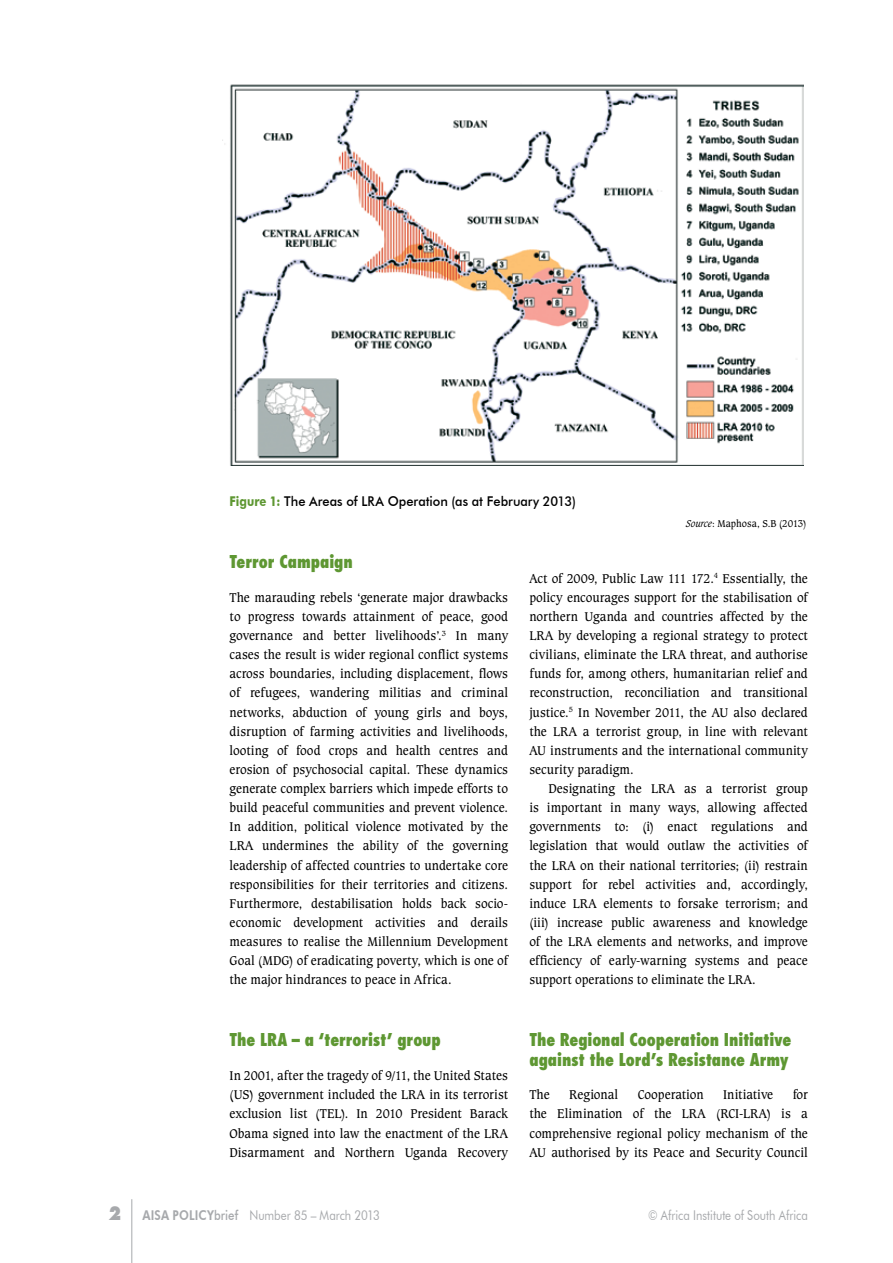
<style>
.page{position:relative;width:893px;height:1263px;background:#fff}
.page>*{position:absolute;margin:0;border:0;box-sizing:border-box;transform-origin:0 0}
.t1{font:800 condensed 17.25px/19.2px "Futura";letter-spacing:-.01em;color:#5e9732;scale:.95 1}
.t2{font:13.5px/19.2px "Caxton BT";letter-spacing:-.005em;color:#000;text-align:justify;scale:.95 1}
.t3{font:13.5px "Futura BT";color:#a7a9ac;scale:.85 1}
.t4{font:500 13.5px "Futura BT";color:#000;scale:.95 1}
.t5{font:10.5px "Caxton BT";letter-spacing:-.005em;color:#000;scale:.85 1}
.s1{font-weight:700;color:#5e9732}
.s2{font-style:italic}
.s3{font-family:"Futura";font-weight:800;font-size:18px}
.s4{font-weight:800}
.s5{font-weight:500}
</style>
<div class="page">
<hr style="left:131px;top:1199px;width:1px;height:64px;background:#a7a9ac">
<img style="left:224px;top:84px;width:580px;height:381px">
<p class="t4" style="left:230px;top:493px;width:366px"><span class="s1">Figure 1:</span> The Areas of LRA Operation (as at February 2013)</p>
<p class="t5" style="left:686px;top:516px;width:143px"><span class="s2">Source</span>: Maphosa, S.B (2013)</p>
<p class="t1" style="left:230px;top:552px;width:131px">Terror Campaign</p>
<p class="t2" style="left:230px;top:587px;width:295px">The marauding rebels ‘generate major drawbacks to progress towards attainment of peace, good governance and better livelihoods’.<sup>3</sup> In many cases the result is wider regional conflict systems across boundaries, including displacement, flows of refugees, wandering militias and criminal networks, abduction of young girls and boys, disruption of farming activities and livelihoods, looting of food crops and health centres and erosion of psychosocial capital. These dynamics generate complex barriers which impede efforts to build peaceful communities and prevent violence.<br>In addition, political violence motivated by the LRA undermines the ability of the governing leadership of affected countries to undertake core responsibilities for their territories and citizens.<br>Furthermore, destabilisation holds back socio&shy;economic development activities and derails measures to realise the Millennium Development Goal (MDG) of eradicating poverty, which is one of the major hindrances to peace in Africa.</p>
<p class="t1" style="left:230px;top:1030px;width:224px">The LRA – a ‘terrorist’ group</p>
<p class="t2" style="left:230px;top:1066px;width:295px">In 2001, after the tragedy of 9/11, the United States (US) government included the LRA in its terrorist exclusion list (TEL). In 2010 President Barack Obama signed into law the enactment of the LRA Disarmament and Northern Uganda Recovery</p>
<p class="t2" style="left:529px;top:568px;width:295px">Act of 2009, Public Law 111 172.<sup>4</sup> Essentially, the policy encourages support for the stabilisation of northern Uganda and countries affected by the LRA by developing a regional strategy to protect civilians, eliminate the LRA threat, and authorise funds for, among others, humanitarian relief and reconstruction, reconciliation and transitional justice.<sup>5</sup> In November 2011, the AU also declared the LRA a terrorist group, in line with relevant AU instruments and the international community security paradigm.</p>
<p class="t2" style="left:529px;top:779px;width:295px;text-indent:19px">Designating the LRA as a terrorist group is important in many ways, allowing affected governments to: (i) enact regulations and legislation that would outlaw the activities of the LRA on their national territories; (ii) restrain support for rebel activities and, accordingly, induce LRA elements to forsake terrorism; and (iii) increase public awareness and knowledge of the LRA elements and networks, and improve efficiency of early-warning systems and peace support operations to eliminate the LRA.</p>
<p class="t1" style="left:529px;top:1030px;width:277px">The Regional Cooperation Initiative against the Lord’s Resistance Army</p>
<p class="t2" style="left:529px;top:1085px;width:23px">The</p>
<p class="t2" style="left:569px;top:1085px;width:53px">Regional</p>
<p class="t2" style="left:638px;top:1085px;width:71px">Cooperation</p>
<p class="t2" style="left:723px;top:1085px;width:54px">Initiative</p>
<p class="t2" style="left:529px;top:1085px;width:295px;text-indent:263px">for the Elimination of the LRA (RCI-LRA) is a comprehensive regional policy mechanism of the AU authorised by its Peace and Security Council</p>
<p class="t3" style="left:108px;top:1207px;width:321px"><span class="s3">2</span> <span class="s4">AISA POLICY</span><span class="s5">brief</span> Number 85 – March 2013</p>
<p class="t3" style="left:648px;top:1207px;width:190px">© Africa Institute of South Africa</p>
</div>
